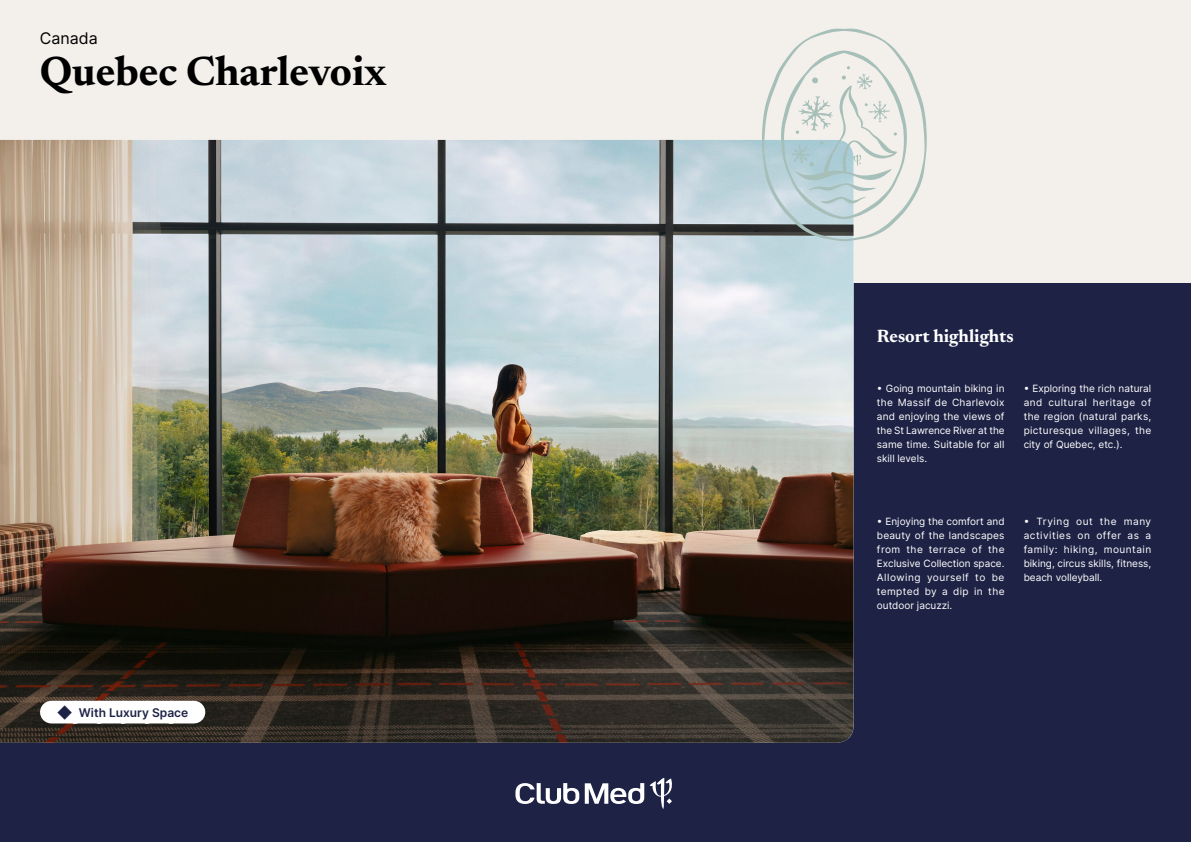
<style>
.page{position:relative;width:1191px;height:842px;background:#f3f0ec}
.page>*{position:absolute;margin:0;border:0;box-sizing:border-box;transform-origin:0 0}
.t1{font:700 41.5px "Newsreader 24 pt";color:#000}
.t2{font:700 18px "Newsreader 24 pt";color:#fff}
.t3{font:16px "Inter";color:#000}
.t4{font:600 12px "Inter";color:#1e2346}
.t5{font:10px/14px "Inter";color:#fff;text-align:justify}
.s1{font-size:15px}
</style>
<div class="page">
<div style="left:0;top:283px;width:1191px;height:559px;background:#1e2346"></div>
<img style="left:0;top:140px;width:853px;height:603px">
<svg style="left:762px;top:28px;width:164px;height:213px"></svg>
<div style="left:51px;top:701px;width:143px;height:22px;background:#fff"></div>
<svg style="left:515px;top:778px;width:157px;height:31px"></svg>
<h3 class="t3" style="left:40px;top:26px;width:59px">Canada</h3>
<h1 class="t1" style="left:40px;top:41px;width:348px">Quebec Charlevoix</h1>
<p class="t4" style="left:57px;top:704px;width:133px"><span class="s1">◆</span> With Luxury Space</p>
<h2 class="t2" style="left:877px;top:323px;width:138px">Resort highlights</h2>
<p class="t5" style="left:877px;top:381px;width:129px">• Going mountain biking in the Massif de Charlevoix and enjoying the views of the St Lawrence River at the same time. Suitable for all skill levels.</p>
<p class="t5" style="left:1023px;top:381px;width:129px">• Exploring the rich natural and cultural heritage of the region (natural parks, picturesque villages, the city of Quebec, etc.).</p>
<p class="t5" style="left:877px;top:514px;width:129px">• Enjoying the comfort and beauty of the landscapes from the terrace of the Exclusive Collection space.<br>Allowing yourself to be tempted by a dip in the outdoor jacuzzi.</p>
<p class="t5" style="left:1023px;top:514px;width:129px">• Trying out the many activities on offer as a family: hiking, mountain biking, circus skills, fitness, beach volleyball.</p>
</div>
